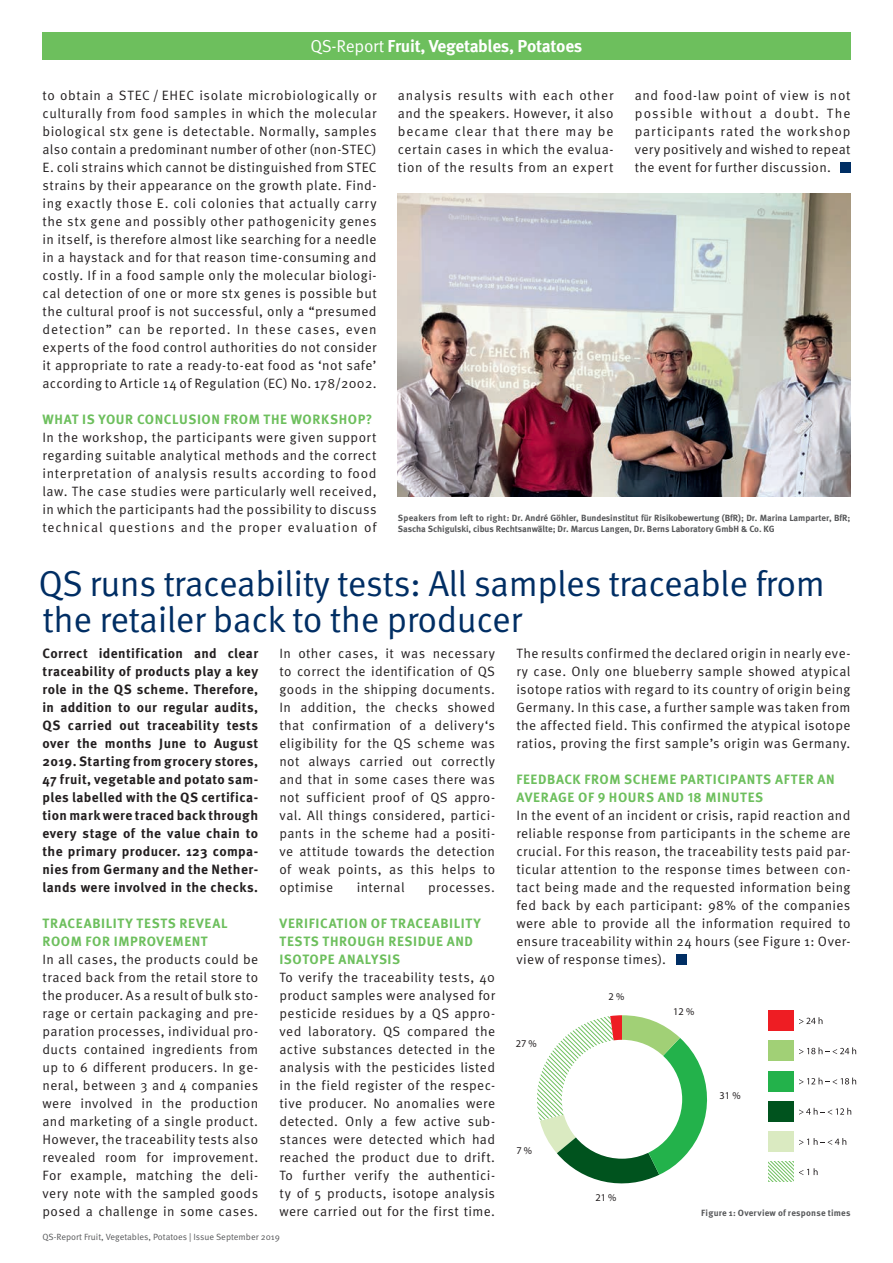
<style>
.page{position:relative;width:893px;height:1263px;background:#fff}
.page>*{position:absolute;margin:0;border:0;box-sizing:border-box;transform-origin:0 0}
.t1{font:36px/36px "Meta OT Norm";letter-spacing:-.02em;color:#002e64}
.t2{font:700 17.25px "Meta OT";letter-spacing:-.02em;color:#fff}
.t3{font:13.5px/18px "Meta OT Norm";letter-spacing:.03em;color:#231f20;text-align:justify}
.t4{font:700 13.5px/18px "Meta OT";letter-spacing:.025em;color:#231f20;text-align:justify}
.t5{font:700 13.5px/18px "Meta OT";letter-spacing:.045em;color:#6dbf5d}
.t6{font:10.35px "Myriad Pro";color:#231f20}
.t7{font:700 9px/10.8px "Meta OT";letter-spacing:-.005em;color:#57585a}
.t8{font:9px "Meta OT Norm";color:#57585a}
.t9{font:700 9px "Meta OT";letter-spacing:.02em;color:#57585a}
.s1{font-family:"Meta OT Norm";font-weight:400}
</style>
<div class="page">
<div style="left:42px;top:33px;width:808px;height:27px;background:#6dbf5d"></div>
<img style="left:398px;top:194px;width:452px;height:302px">
<div style="left:769px;top:1010px;width:25px;height:21px;background:#ee1d23"></div>
<div style="left:769px;top:1131px;width:25px;height:20px;background:#daeac1"></div>
<div style="left:769px;top:1101px;width:25px;height:20px;background:#00531e"></div>
<div style="left:769px;top:1071px;width:25px;height:20px;background:#23b24b"></div>
<div style="left:769px;top:1041px;width:25px;height:20px;background:#a1d076"></div>
<svg style="left:537px;top:1015px;width:170px;height:169px"></svg>
<div style="left:562px;top:1040px;width:120px;height:119px;background:#fff;border-radius:50%"></div>
<div style="left:840px;top:162px;width:10px;height:10px;background:#002e64"></div>
<div style="left:676px;top:954px;width:10px;height:10px;background:#002e64"></div>
<svg style="left:799px;top:1017px;width:23px;height:7px"></svg>
<svg style="left:799px;top:1047px;width:57px;height:7px"></svg>
<svg style="left:799px;top:1077px;width:57px;height:7px"></svg>
<svg style="left:799px;top:1108px;width:52px;height:7px"></svg>
<svg style="left:799px;top:1138px;width:47px;height:7px"></svg>
<svg style="left:769px;top:1161px;width:49px;height:21px"></svg>
<p class="t2" style="left:311px;top:36px;width:273px"><span class="s1">QS-Report</span> Fruit, Vegetables, Potatoes</p>
<p class="t3" style="left:43px;top:86px;width:336px">to obtain a STEC / EHEC isolate microbiologically or culturally from food samples in which the molecular biological stx gene is detectable. Normally, samples also contain a predominant number of other (non-STEC)<br>E. coli strains which cannot be distinguished from STEC strains by their appearance on the growth plate. Find&shy;ing exactly those E. coli colonies that actually carry the stx gene and possibly other pathogenicity genes in itself, is therefore almost like searching for a needle in a haystack and for that reason time-consuming and costly. If in a food sample only the molecular biologi&shy;cal detection of one or more stx genes is possible but the cultural proof is not successful, only a “presumed detection” can be reported. In these cases, even experts of the food control authorities do not consider it appropriate to rate a ready-to-eat food as ‘not safe’ according to Article 14 of Regulation (EC) No. 178/2002.</p>
<p class="t5" style="left:43px;top:410px;width:331px">WHAT IS YOUR CONCLUSION FROM THE WORKSHOP?</p>
<p class="t3" style="left:43px;top:428px;width:336px">In the workshop, the participants were given support regarding suitable analytical methods and the correct interpretation of analysis results according to food law. The case studies were particularly well received, in which the participants had the possibility to discuss technical questions and the proper evaluation of</p>
<p class="t3" style="left:398px;top:86px;width:217px">analysis results with each other and the speakers. However, it also became clear that there may be certain cases in which the evalua&shy;tion of the results from an expert</p>
<p class="t3" style="left:635px;top:87px;width:217px">and food-law point of view is not possible without a doubt. The participants rated the workshop very positively and wished to repeat the event for further discussion.</p>
<p class="t7" style="left:398px;top:513px;width:454px">Speakers from left to right: Dr. André Göhler, Bundesinstitut für Risikobewertung (BfR); Dr. Marina Lamparter, BfR;<br>Sascha Schigulski, cibus Rechtsanwälte; Dr. Marcus Langen, Dr. Berns Laboratory GmbH &amp; Co. KG</p>
<h1 class="t1" style="left:38px;top:567px;width:788px">QS runs traceability tests: All samples traceable from the retailer back to the producer</h1>
<p class="t4" style="left:43px;top:645px;width:217px">Correct identification and clear traceability of products play a key role in the QS scheme. Therefore, in addition to our regular audits, QS carried out traceability tests over the months June to August 2019. Starting from grocery stores, 47 fruit, vegetable and potato sam&shy;ples labelled with the QS certifica&shy;tion mark were traced back through every stage of the value chain to the primary producer. 123 compa&shy;nies from Germany and the Nether&shy;lands were involved in the checks.</p>
<p class="t5" style="left:43px;top:915px;width:186px">TRACEABILITY TESTS REVEAL<br>ROOM FOR IMPROVEMENT</p>
<p class="t3" style="left:43px;top:951px;width:217px">In all cases, the products could be traced back from the retail store to the producer. As a result of bulk sto&shy;rage or certain packaging and pre&shy;paration processes, individual pro&shy;ducts contained ingredients from up to 6 different producers. In ge&shy;neral, between 3 and 4 companies were involved in the production and marketing of a single product.<br>However, the traceability tests also revealed room for improvement.<br>For example, matching the deli&shy;very note with the sampled goods posed a challenge in some cases.</p>
<p class="t3" style="left:516px;top:644px;width:336px">The results confirmed the declared origin in nearly eve&shy;ry case. Only one blueberry sample showed atypical isotope ratios with regard to its country of origin being Germany. In this case, a further sample was taken from the affected field. This confirmed the atypical isotope ratios, proving the first sample’s origin was Germany.</p>
<p class="t5" style="left:516px;top:770px;width:320px">FEEDBACK FROM SCHEME PARTICIPANTS AFTER AN<br>AVERAGE OF 9 HOURS AND 18 MINUTES</p>
<p class="t3" style="left:516px;top:806px;width:336px">In the event of an incident or crisis, rapid reaction and reliable response from participants in the scheme are crucial. For this reason, the traceability tests paid par&shy;ticular attention to the response times between con&shy;tact being made and the requested information being fed back by each participant: 98% of the companies were able to provide all the information required to ensure traceability within 24 hours (see Figure 1: Over&shy;view of response times).</p>
<p class="t3" style="left:279px;top:645px;width:217px">In other cases, it was necessary to correct the identification of QS goods in the shipping documents.<br>In addition, the checks showed that confirmation of a delivery‘s eligibility for the QS scheme was not always carried out correctly and that in some cases there was not sufficient proof of QS appro&shy;val. All things considered, partici&shy;pants in the scheme had a positi&shy;ve attitude towards the detection of weak points, as this helps to optimise</p>
<p class="t3" style="left:357px;top:879px;width:49px">internal</p>
<p class="t3" style="left:428px;top:879px;width:68px">processes.</p>
<p class="t5" style="left:279px;top:915px;width:203px">VERIFICATION OF TRACEABILITY<br>TESTS THROUGH RESIDUE AND<br>ISOTOPE ANALYSIS</p>
<p class="t3" style="left:279px;top:969px;width:217px">To verify the traceability tests, 40 product samples were analysed for pesticide residues by a QS appro&shy;ved laboratory. QS compared the active substances detected in the analysis with the pesticides listed in the field register of the respec&shy;tive producer. No anomalies were detected. Only a few active sub&shy;stances were detected which had reached the product due to drift.<br>To further verify the authentici&shy;ty of 5 products, isotope analysis were carried out for the first time.</p>
<p class="t6" style="left:609px;top:990px;width:17px">2 %</p>
<p class="t6" style="left:673px;top:1005px;width:23px">12 %</p>
<p class="t6" style="left:516px;top:1037px;width:23px">27 %</p>
<p class="t6" style="left:719px;top:1089px;width:23px">31 %</p>
<p class="t6" style="left:516px;top:1144px;width:17px">7 %</p>
<p class="t6" style="left:595px;top:1191px;width:23px">21 %</p>
<p class="t9" style="left:701px;top:1208px;width:151px">Figure 1: Overview of response times</p>
<p class="t8" style="left:43px;top:1232px;width:239px">QS-Report Fruit, Vegetables, Potatoes | Issue September 2019</p>
</div>
